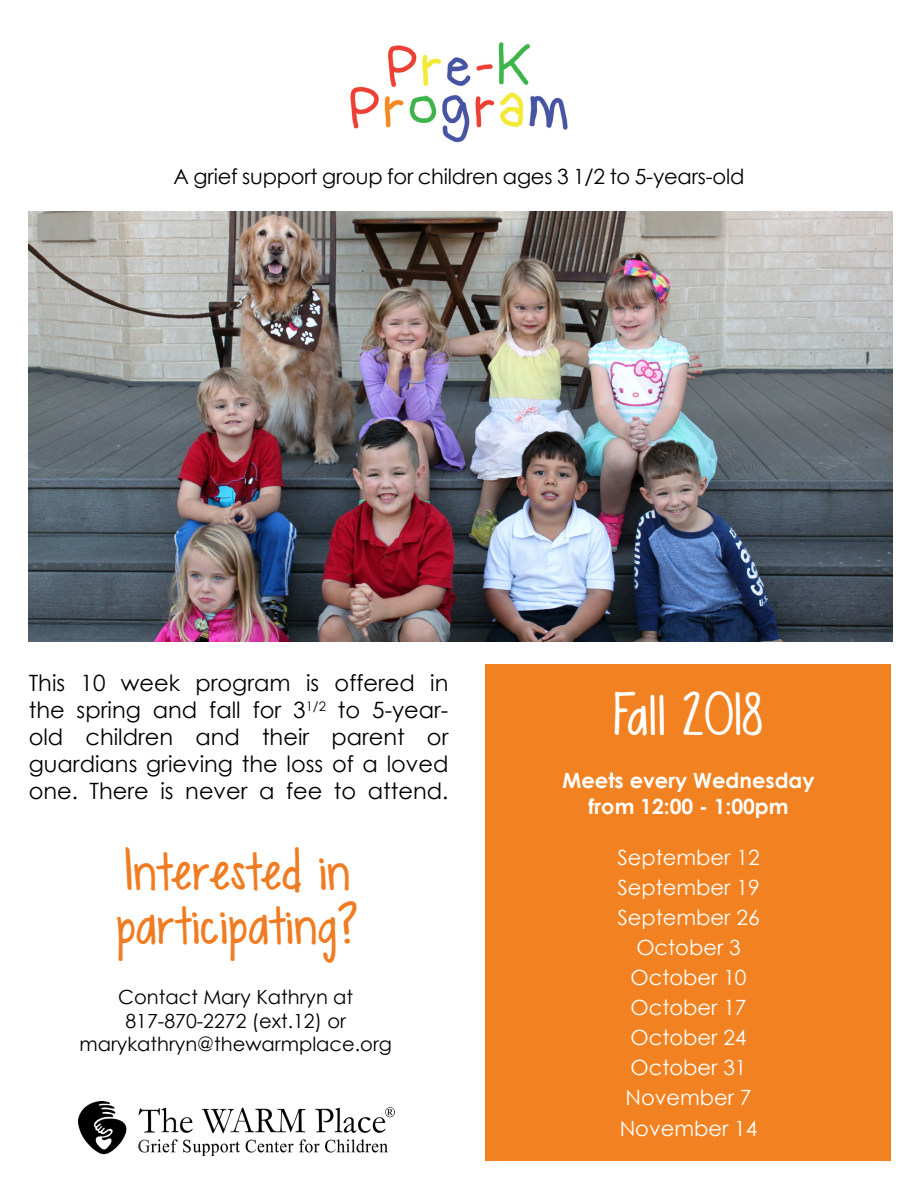
<style>
.page{position:relative;width:918px;height:1188px;background:#fff}
.page>*{position:absolute;margin:0;border:0;box-sizing:border-box;transform-origin:0 0}
.t1{font:45px/54px "KG Sweet N Sassy";color:#ef7c22}
.t2{font:45px "KG Sweet N Sassy";color:#fff}
.t3{font:22.5px/27px "Century Gothic";color:#000;text-align:justify}
.t4{font:21px/30px "Century Gothic";color:#fff;text-align:center}
.t5{font:21px "Century Gothic";letter-spacing:-.01em;color:#000}
.t6{font:700 21px/25.2px "Century Gothic";color:#fff;text-align:center}
.t7{font:19.5px/23.4px "Century Gothic";color:#000;text-align:center}
</style>
<div class="page">
<div style="left:485px;top:664px;width:406px;height:497px;background:#f28221"></div>
<img style="left:29px;top:211px;width:864px;height:431px">
<img style="left:79px;top:1102px;width:316px;height:54px">
<img style="left:350px;top:42px;width:218px;height:101px">
<p class="t5" style="left:174px;top:162px;width:572px">A grief support group for children ages 3 1/2 to 5-years-old</p>
<p class="t3" style="left:29px;top:669px;width:421px">This 10 week program is offered in the spring and fall for 3<sup>1/2</sup> to 5-year&shy;old children and their parent or guardians grieving the loss of a loved one. There is never a fee to attend.</p>
<h1 class="t1" style="left:116px;top:844px;width:244px">Interested in participating?</h1>
<p class="t7" style="left:80px;top:985px;width:314px">Contact Mary Kathryn at<br>817-870-2272 (ext.12) or marykathryn@thewarmplace.org</p>
<h1 class="t2" style="left:613px;top:679px;width:152px">Fall 2018</h1>
<p class="t6" style="left:563px;top:767px;width:253px">Meets every Wednesday from 12:00 - 1:00pm</p>
<p class="t4" style="left:617px;top:843px;width:144px">September 12<br>September 19<br>September 26<br>October 3<br>October 10<br>October 17<br>October 24<br>October 31<br>November 7<br>November 14</p>
</div>
